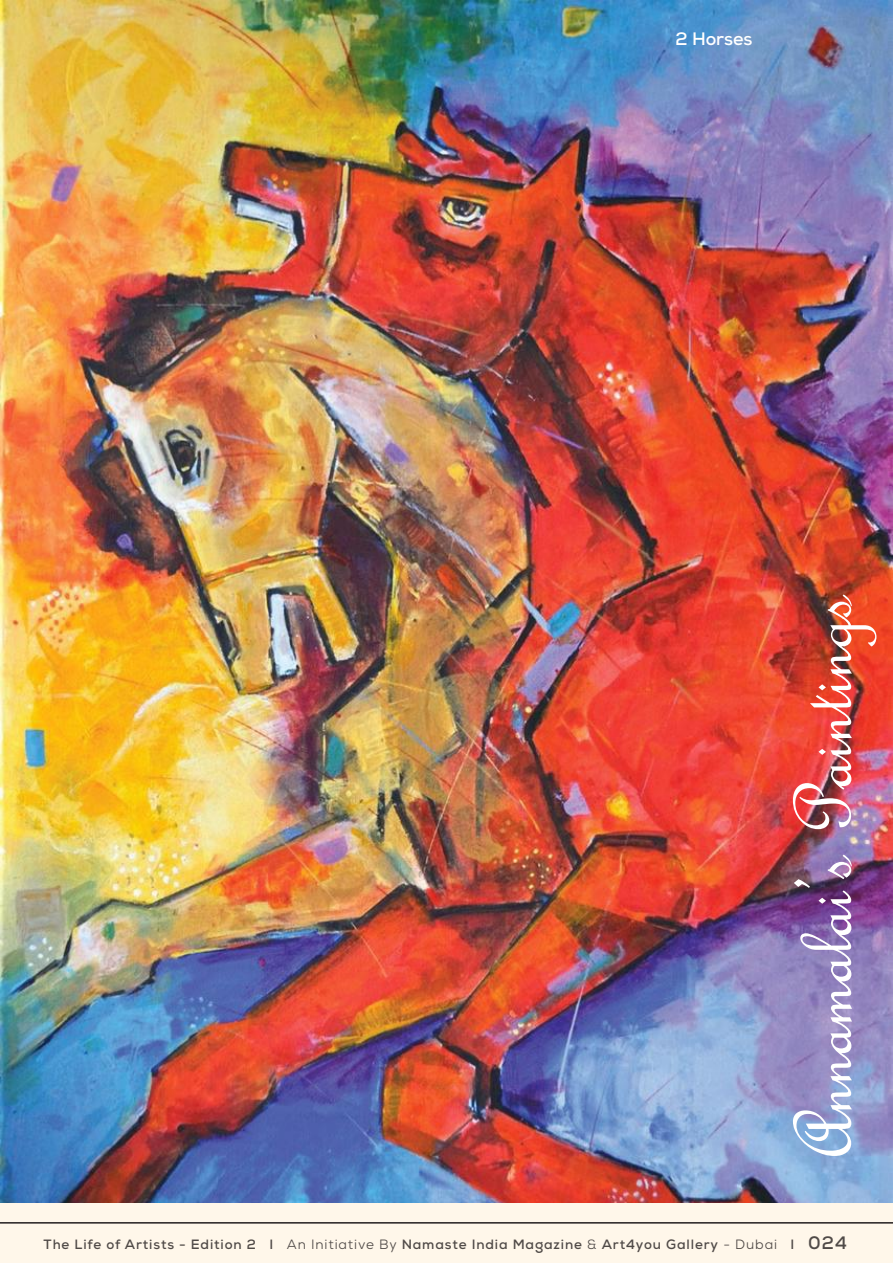
<style>
.page{position:relative;width:893px;height:1263px;background:#fff}
.page>*{position:absolute;margin:0;border:0;box-sizing:border-box;transform-origin:0 0}
.t1{font:87.15px "French Script";color:#fff}
.t2{font:700 18px "Nexa";color:#fff}
.t3{font:700 13.5px "Nexa";letter-spacing:.065em;color:#241f1f}
.s1{font-weight:400}
.s2{font-size:18px}
</style>
<div class="page">
<img style="left:0;top:0;width:893px;height:1203px">
<div style="left:0;top:1203px;width:893px;height:60px;background:#fff7ea"></div>
<hr style="left:0;top:1222px;width:893px;height:1px;background:#241f1f">
<h2 class="t2" style="left:675px;top:27px;width:79px">2 Horses</h2>
<h1 class="t1" style="left:770px;top:1159px;width:566px;rotate:-90deg">Annamalai’s Paintings</h1>
<p class="t3" style="left:44px;top:1235px;width:805px">The Life of Artists - Edition 2 I <span class="s1">An Initiative By</span> Namaste India Magazine <span class="s1">&amp;</span> Art4you Gallery <span class="s1">- Dubai</span> I <span class="s2">024</span></p>
</div>
